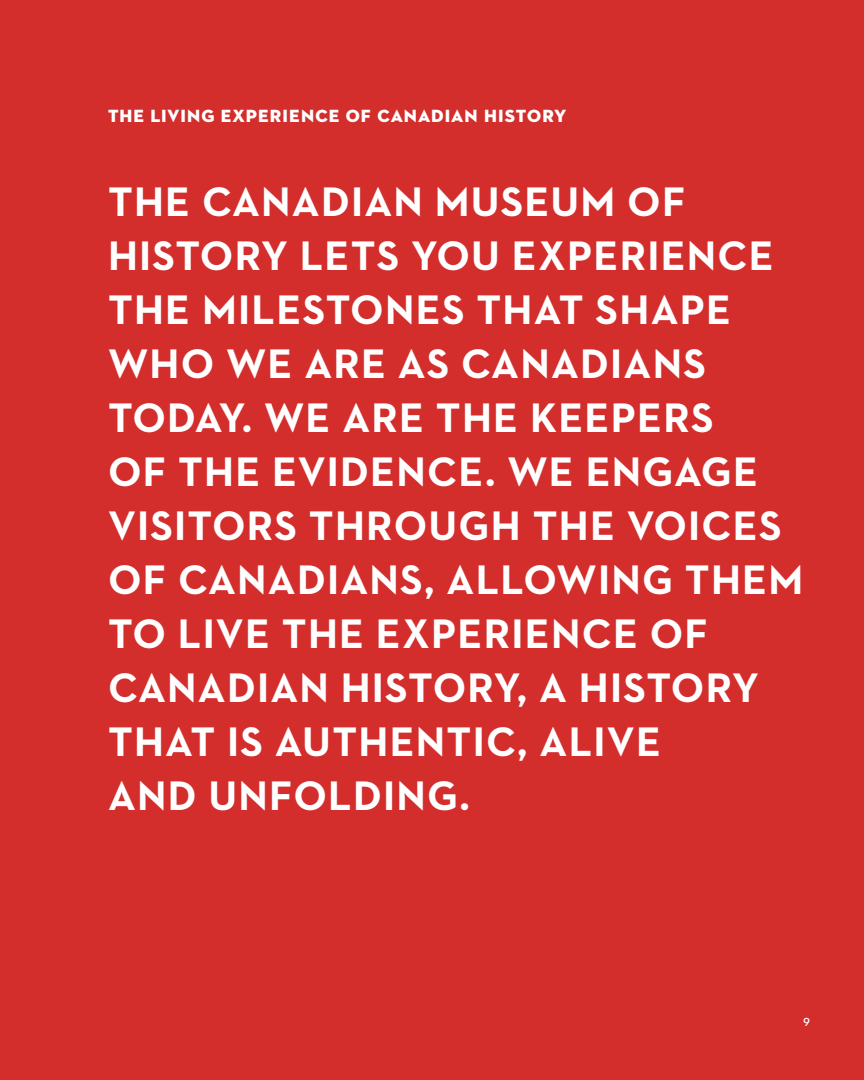
<style>
.page{position:relative;width:864px;height:1080px;background:#d32d2c}
.page>*{position:absolute;margin:0;border:0;box-sizing:border-box;transform-origin:0 0}
.t1{font:700 42px/54px "Neutraface 2 Text";letter-spacing:.03em;color:#fff}
.t2{font:18px "Neutraface 2 Display Titling";letter-spacing:.055em;color:#fff}
.t3{font:600 12px "Neutraface 2 Text";color:#fff}
</style>
<div class="page">
<p class="t2" style="left:108px;top:105px;width:460px">THE LIVING EXPERIENCE OF CANADIAN HISTORY</p>
<p class="t1" style="left:108px;top:174px;width:697px">THE CANADIAN MUSEUM OF<br>HISTORY LETS YOU EXPERIENCE<br>THE MILESTONES THAT SHAPE<br>WHO WE ARE AS CANADIANS<br>TODAY. WE ARE THE KEEPERS<br>OF THE EVIDENCE. WE ENGAGE<br>VISITORS THROUGH THE VOICES<br>OF CANADIANS, ALLOWING THEM<br>TO LIVE THE EXPERIENCE OF<br>CANADIAN HISTORY, A HISTORY<br>THAT IS AUTHENTIC, ALIVE<br>AND UNFOLDING.</p>
<p class="t3" style="left:803px;top:1014px;width:8px">9</p>
</div>
